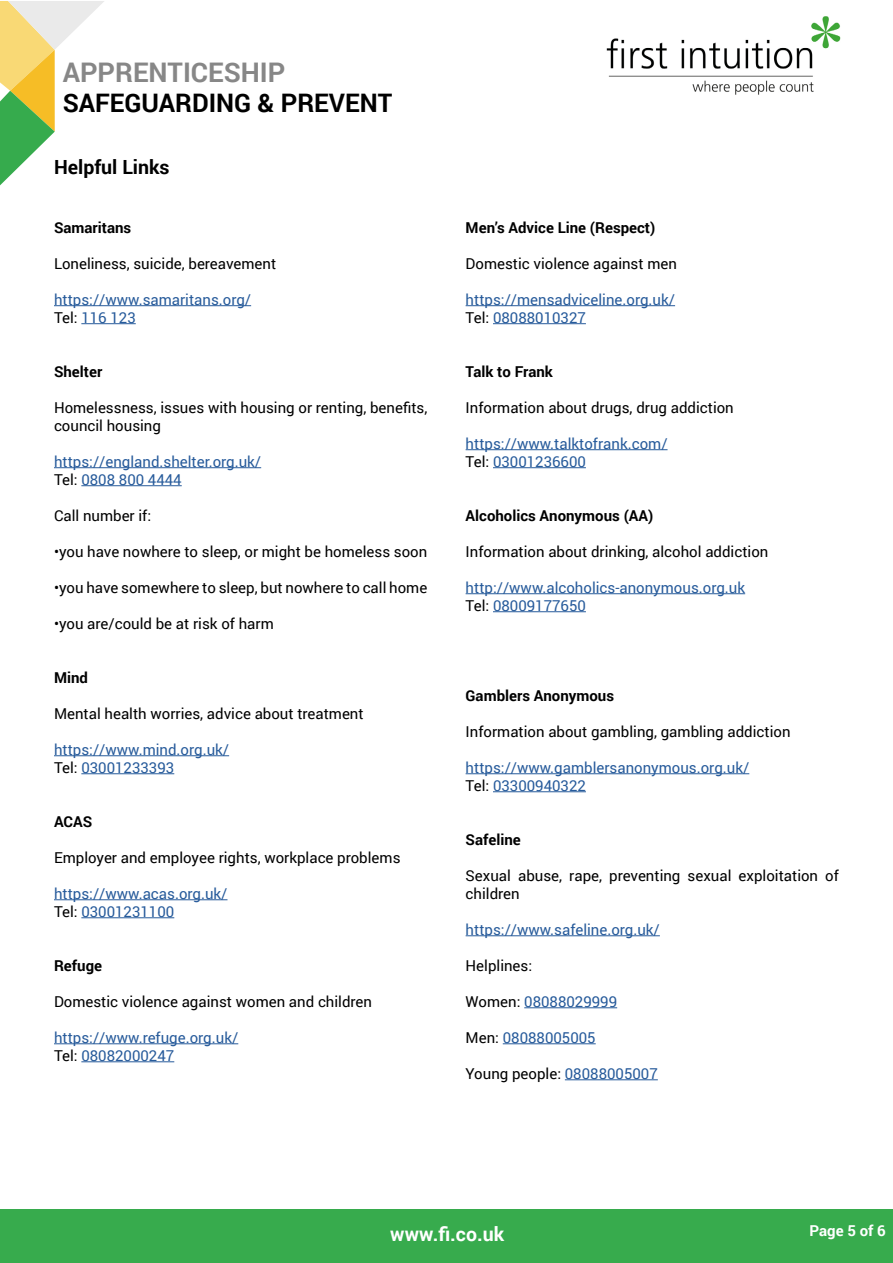
<style>
.page{position:relative;width:893px;height:1263px;background:#fff}
.page>*{position:absolute;margin:0;border:0;box-sizing:border-box;transform-origin:0 0}
.t1{font:700 27px "Roboto";color:#878787}
.t2{font:700 25.5px "Roboto";color:#000}
.t3{font:700 19.5px "Roboto";color:#000}
.t4{font:700 19.5px "Roboto";color:#fff}
.t5{font:15px/18px "Roboto";color:#000}
.t6{font:15px/18px "Roboto";color:#275b9b}
.t7{font:700 15px "Roboto";color:#000}
.t8{font:700 15px "Roboto";color:#fff}
.s1{color:#000}
.s2{color:#275b9b}
</style>
<div class="page">
<svg style="left:0;top:1px;width:104px;height:184px"></svg>
<img style="left:606px;top:16px;width:235px;height:79px">
<div style="left:0;top:1210px;width:893px;height:53px;background:#37ab4d"></div>
<hr style="left:54px;top:305px;width:197px;height:1px;background:#275b9b">
<hr style="left:81px;top:323px;width:55px;height:1px;background:#275b9b">
<hr style="left:54px;top:467px;width:207px;height:1px;background:#275b9b">
<hr style="left:81px;top:485px;width:101px;height:1px;background:#275b9b">
<hr style="left:54px;top:755px;width:175px;height:1px;background:#275b9b">
<hr style="left:81px;top:773px;width:93px;height:1px;background:#275b9b">
<hr style="left:54px;top:899px;width:173px;height:1px;background:#275b9b">
<hr style="left:81px;top:917px;width:93px;height:1px;background:#275b9b">
<hr style="left:54px;top:1043px;width:184px;height:1px;background:#275b9b">
<hr style="left:81px;top:1061px;width:93px;height:1px;background:#275b9b">
<hr style="left:466px;top:305px;width:209px;height:1px;background:#275b9b">
<hr style="left:493px;top:323px;width:93px;height:1px;background:#275b9b">
<hr style="left:466px;top:449px;width:201px;height:1px;background:#275b9b">
<hr style="left:493px;top:467px;width:93px;height:1px;background:#275b9b">
<hr style="left:466px;top:593px;width:279px;height:1px;background:#275b9b">
<hr style="left:493px;top:611px;width:93px;height:1px;background:#275b9b">
<hr style="left:466px;top:773px;width:283px;height:1px;background:#275b9b">
<hr style="left:493px;top:791px;width:93px;height:1px;background:#275b9b">
<hr style="left:466px;top:935px;width:194px;height:1px;background:#275b9b">
<hr style="left:524px;top:1007px;width:93px;height:1px;background:#275b9b">
<hr style="left:503px;top:1043px;width:93px;height:1px;background:#275b9b">
<hr style="left:565px;top:1079px;width:93px;height:1px;background:#275b9b">
<h1 class="t1" style="left:63px;top:53px;width:224px">APPRENTICESHIP</h1>
<h2 class="t2" style="left:63px;top:85px;width:331px">SAFEGUARDING &amp; PREVENT</h2>
<h3 class="t3" style="left:54px;top:153px;width:117px">Helpful Links</h3>
<p class="t7" style="left:54px;top:217px;width:79px">Samaritans</p>
<p class="t5" style="left:54px;top:254px;width:224px">Loneliness, suicide, bereavement</p>
<p class="t6" style="left:54px;top:290px;width:199px">https://www.samaritans.org/<br><span class="s1">Tel:</span> 116 123</p>
<p class="t7" style="left:54px;top:361px;width:50px">Shelter</p>
<p class="t5" style="left:54px;top:398px;width:375px">Homelessness, issues with housing or renting, benefits, council housing</p>
<p class="t6" style="left:54px;top:452px;width:209px">https://england.shelter.org.uk/<br><span class="s1">Tel:</span> 0808 800 4444</p>
<p class="t5" style="left:54px;top:506px;width:99px">Call number if:</p>
<p class="t5" style="left:54px;top:542px;width:375px">•you have nowhere to sleep, or might be homeless soon</p>
<p class="t5" style="left:54px;top:578px;width:375px">•you have somewhere to sleep, but nowhere to call home</p>
<p class="t5" style="left:54px;top:614px;width:221px">•you are/could be at risk of harm</p>
<p class="t7" style="left:54px;top:667px;width:36px">Mind</p>
<p class="t5" style="left:54px;top:704px;width:311px">Mental health worries, advice about treatment</p>
<p class="t6" style="left:54px;top:740px;width:177px">https://www.mind.org.uk/<br><span class="s1">Tel:</span> 03001233393</p>
<p class="t7" style="left:54px;top:811px;width:40px">ACAS</p>
<p class="t5" style="left:54px;top:848px;width:348px">Employer and employee rights, workplace problems</p>
<p class="t6" style="left:54px;top:884px;width:175px">https://www.acas.org.uk/<br><span class="s1">Tel:</span> 03001231100</p>
<p class="t7" style="left:54px;top:955px;width:50px">Refuge</p>
<p class="t5" style="left:54px;top:992px;width:319px">Domestic violence against women and children</p>
<p class="t6" style="left:54px;top:1028px;width:186px">https://www.refuge.org.uk/<br><span class="s1">Tel:</span> 08082000247</p>
<p class="t7" style="left:466px;top:217px;width:191px">Men’s Advice Line (Respect)</p>
<p class="t5" style="left:466px;top:254px;width:213px">Domestic violence against men</p>
<p class="t6" style="left:466px;top:290px;width:211px">https://mensadviceline.org.uk/<br><span class="s1">Tel:</span> 08088010327</p>
<p class="t7" style="left:466px;top:361px;width:89px">Talk to Frank</p>
<p class="t5" style="left:466px;top:398px;width:270px">Information about drugs, drug addiction</p>
<p class="t6" style="left:466px;top:434px;width:203px">https://www.talktofrank.com/<br><span class="s1">Tel:</span> 03001236600</p>
<p class="t7" style="left:466px;top:505px;width:189px">Alcoholics Anonymous (AA)</p>
<p class="t5" style="left:466px;top:542px;width:304px">Information about drinking, alcohol addiction</p>
<p class="t6" style="left:466px;top:578px;width:281px">http://www.alcoholics-anonymous.org.uk<br><span class="s1">Tel:</span> 08009177650</p>
<p class="t7" style="left:466px;top:685px;width:150px">Gamblers Anonymous</p>
<p class="t5" style="left:466px;top:722px;width:326px">Information about gambling, gambling addiction</p>
<p class="t6" style="left:466px;top:758px;width:285px">https://www.gamblersanonymous.org.uk/<br><span class="s1">Tel:</span> 03300940322</p>
<p class="t7" style="left:466px;top:829px;width:57px">Safeline</p>
<p class="t5" style="left:466px;top:866px;width:375px">Sexual abuse, rape, preventing sexual exploitation of children</p>
<p class="t6" style="left:466px;top:920px;width:196px">https://www.safeline.org.uk/</p>
<p class="t5" style="left:466px;top:956px;width:68px">Helplines:</p>
<p class="t6" style="left:466px;top:992px;width:153px"><span class="s1">Women:</span> 08088029999</p>
<p class="t6" style="left:466px;top:1028px;width:132px"><span class="s1">Men:</span> 08088005005</p>
<p class="t5" style="left:466px;top:1064px;width:194px">Young people: <span class="s2">08088005007</span></p>
<h3 class="t4" style="left:390px;top:1220px;width:115px">www.fi.co.uk</h3>
<p class="t8" style="left:809px;top:1220px;width:78px">Page 5 of 6</p>
</div>
